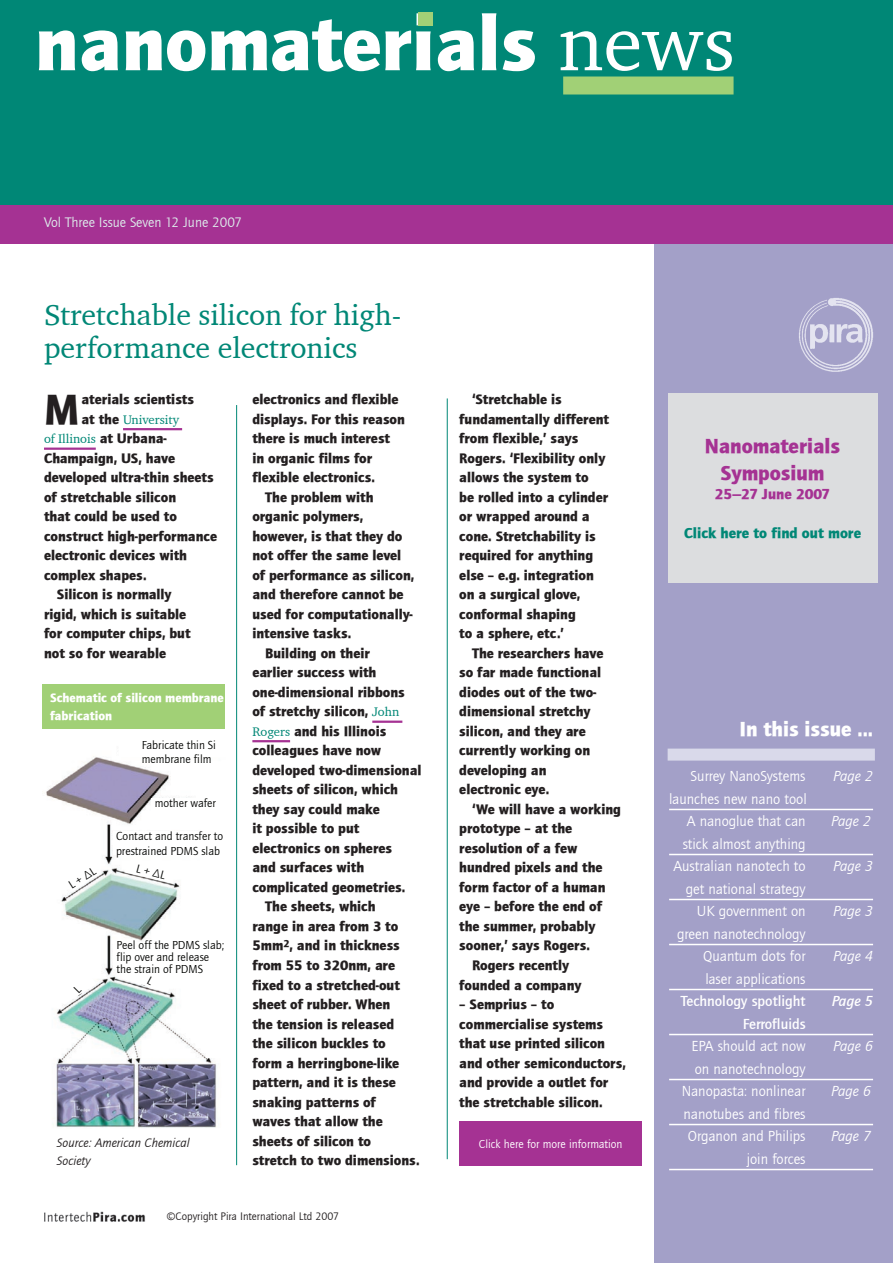
<style>
.page{position:relative;width:893px;height:1263px;background:#fff}
.page>*{position:absolute;margin:0;border:0;box-sizing:border-box;transform-origin:0 0}
.t1{font:79.5px "Quay Sans ITCTT Black";color:#fff}
.Intro_Para_1{font:43.5px "Quay Sans ITCTT Black";color:#231f20}
.B_Head{font:30px/33px "Charter ITC";color:#008776}
.C_Head{font:21px/27px "Quay Sans ITCTT Black";color:#a53293;text-align:center}
.In_this_issue_header{font:21px "Quay Sans ITCTT Black";color:#fff}
.In_this_issue{font:15px "Quay Sans ITCTT Book";color:#fff}
.In_this_issue-2{font:italic 15px "Quay Sans ITCTT Book";color:#fff}
.In_this_issue-3{font:15px "Quay Sans Md ITCTT";color:#fff}
.C_Head-2{font:15px "Quay Sans ITCTT Black";color:#008776}
.C_Head-3{font:15px "Quay Sans ITCTT Black";color:#a53293}
.In_this_issue-4{font:15px "Quay Sans Md ITCTT Italic";color:#fff}
.Text_Para_2{font:14.25px/19.5px "Quay Sans ITCTT Black";color:#231f20}
.Intro_Para_1-2{font:14.25px/19.5px "Quay Sans ITCTT Black";color:#231f20}
.Issue_date_and_numbe{font:14.25px "Quay Sans ITCTT Book";color:#deedec}
.Table_Caption{font:12.75px/18px "Quay Sans ITCTT Black";color:#fff}
.Intro_Para_1-3{font:12.75px/19.5px "Charter ITC";color:#008776}
.Table_Source{font:italic 12.75px/18px "Quay Sans ITCTT Book";color:#231f20}
.t2{font:12px/14.4px "Quay Sans EF";color:#040503}
.Web_link_text{font:12px "Quay Sans ITCTT Book";color:#fff}
.Copyright{font:11.25px "Quay Sans ITCTT Book";color:#231f20}
.s1{font-family:"Charter ITC"}
.s2{font-family:"Charter ITC";font-size:12.75px;color:#008776}
.s3{font-family:"Quay Sans ITCTT Black";font-size:14.25px;color:#231f20}
</style>
<div class="page">
<hr style="left:123px;top:428px;width:59px;height:2px;background:#a53293">
<hr style="left:44px;top:447px;width:52px;height:3px;background:#a53293">
<hr style="left:372px;top:720px;width:30px;height:3px;background:#a53293">
<hr style="left:252px;top:740px;width:38px;height:2px;background:#a53293">
<div style="left:655px;top:238px;width:238px;height:1025px;background:#a3a0c8"></div>
<div style="left:0;top:201px;width:893px;height:43px;background:#a53293"></div>
<hr style="left:236px;top:405px;width:1px;height:760px;background:#008776">
<img style="left:44px;top:1211px;width:101px;height:11px">
<hr style="left:447px;top:398px;width:1px;height:761px;background:#008776">
<img style="left:799px;top:298px;width:74px;height:74px">
<hr style="left:669px;top:809px;width:204px;height:1px;background:#fff">
<hr style="left:669px;top:854px;width:204px;height:1px;background:#fff">
<hr style="left:669px;top:899px;width:204px;height:1px;background:#fff">
<hr style="left:669px;top:944px;width:204px;height:1px;background:#fff">
<hr style="left:669px;top:989px;width:204px;height:1px;background:#fff">
<hr style="left:669px;top:1034px;width:204px;height:1px;background:#fff">
<hr style="left:669px;top:1079px;width:204px;height:1px;background:#fff">
<hr style="left:669px;top:1124px;width:204px;height:1px;background:#fff">
<hr style="left:669px;top:1169px;width:204px;height:1px;background:#fff">
<div style="left:668px;top:393px;width:210px;height:189px;background:#dcdddf"></div>
<div style="left:0;top:0;width:893px;height:204px;background:#008776"></div>
<div style="left:563px;top:76px;width:171px;height:18px;background:#a1d076"></div>
<div style="left:418px;top:12px;width:15px;height:14px;background:#a1d076"></div>
<img style="left:46px;top:756px;width:171px;height:372px">
<div style="left:119px;top:738px;width:106px;height:19px;background:#fff"></div>
<svg style="left:62px;top:860px;width:38px;height:32px"></svg>
<svg style="left:124px;top:862px;width:51px;height:21px"></svg>
<div style="left:152px;top:799px;width:65px;height:15px;background:#fff"></div>
<div style="left:114px;top:831px;width:109px;height:23px;background:#fff"></div>
<div style="left:113px;top:943px;width:112px;height:26px;background:#fff"></div>
<div style="left:43px;top:684px;width:182px;height:45px;background:#a1d076"></div>
<div style="left:668px;top:748px;width:207px;height:12px;background:#d9d9ea"></div>
<div style="left:459px;top:1121px;width:183px;height:44px;background:#a53293"></div>
<svg style="left:55px;top:969px;width:41px;height:35px"></svg>
<svg style="left:121px;top:969px;width:52px;height:23px"></svg>
<p class="t1" style="left:35px;top:-5px;width:702px">nanomaterials <span class="s1">news</span></p>
<p class="Issue_date_and_numbe" style="left:44px;top:214px;width:199px">Vol Three Issue Seven 12 June 2007</p>
<p class="B_Head" style="left:44px;top:298px;width:359px">Stretchable silicon for high&shy;performance electronics</p>
<p class="Text_Para_2" style="left:459px;top:390px;width:151px;text-indent:13px">‘Stretchable is fundamentally different from flexible,’ says<br>Rogers. ‘Flexibility only allows the system to<br>be rolled into a cylinder or wrapped around a cone. Stretchability is required for anything else – e.g. integration on a surgical glove, conformal shaping<br>to a sphere, etc.’</p>
<p class="Text_Para_2" style="left:459px;top:643px;width:146px;text-indent:13px">The researchers have so far made functional diodes out of the two&shy;dimensional stretchy silicon, and they are currently working on developing an electronic eye.</p>
<p class="Text_Para_2" style="left:459px;top:799px;width:163px;text-indent:13px">‘We will have a working prototype – at the resolution of a few hundred pixels and the form factor of a human eye – before the end of the summer, probably sooner,’ says Rogers.</p>
<p class="Text_Para_2" style="left:459px;top:955px;width:124px;text-align:center">Rogers recently founded a company</p>
<p class="Text_Para_2" style="left:459px;top:994px;width:168px">– Semprius – to commercialise systems that use printed silicon and other semiconductors, and provide a outlet for the stretchable silicon.</p>
<p class="Text_Para_2" style="left:252px;top:390px;width:154px">electronics and flexible displays. For this reason there is much interest in organic films for flexible electronics.</p>
<p class="Text_Para_2" style="left:252px;top:487px;width:164px;text-indent:13px">The problem with organic polymers, however, is that they do not offer the same level of performance as silicon, and therefore cannot be used for computationally&shy;intensive tasks.</p>
<p class="Text_Para_2" style="left:252px;top:643px;width:171px;text-indent:13px">Building on their<br>earlier success with one-dimensional ribbons<br>of stretchy silicon, <span class="s2">John<br>Rogers</span> and his Illinois colleagues have now developed two-dimensional sheets of silicon, which they say could make<br>it possible to put electronics on spheres<br>and surfaces with complicated geometries.</p>
<p class="Text_Para_2" style="left:252px;top:897px;width:169px;text-indent:13px">The sheets, which<br>range in area from 3 to<br>5mm<sup>2</sup>, and in thickness from 55 to 320nm, are fixed to a stretched-out sheet of rubber. When<br>the tension is released<br>the silicon buckles to<br>form a herringbone-like pattern, and it is these snaking patterns of<br>waves that allow the sheets of silicon to<br>stretch to two dimensions.</p>
<p class="Intro_Para_1" style="left:44px;top:383px;width:37px">M</p>
<p class="Intro_Para_1-2" style="left:82px;top:390px;width:114px">aterials scientists</p>
<p class="Intro_Para_1-3" style="left:44px;top:410px;width:136px;text-indent:38px"><span class="s3">at the</span> University of Illinois <span class="s3">at Urbana-</span></p>
<p class="Intro_Para_1-2" style="left:44px;top:448px;width:175px">Champaign, US, have developed ultra-thin sheets of stretchable silicon<br>that could be used to construct high-performance electronic devices with complex shapes.</p>
<p class="Text_Para_2" style="left:44px;top:585px;width:148px;text-indent:13px">Silicon is normally rigid, which is suitable for computer chips, but not so for wearable</p>
<p class="Table_Caption" style="left:50px;top:689px;width:175px">Schematic of silicon membrane fabrication</p>
<p class="t2" style="left:142px;top:738px;width:76px">Fabricate thin Si membrane film</p>
<p class="t2" style="left:155px;top:796px;width:63px">mother wafer</p>
<p class="t2" style="left:116px;top:829px;width:109px">Contact and transfer to prestrained PDMS slab</p>
<p class="t2" style="left:66px;top:880px;width:31px;rotate:-33deg">L + ∆L</p>
<p class="t2" style="left:138px;top:861px;width:31px;rotate:15deg">L + ∆L</p>
<p class="t2" style="left:117px;top:939px;width:109px;line-height:12px">Peel off the PDMS slab; flip over and release the strain of PDMS</p>
<p class="Table_Source" style="left:57px;top:1133px;width:134px">Source: American Chemical<br>Society</p>
<p class="Web_link_text" style="left:479px;top:1136px;width:145px">Click here for more information</p>
<p class="Copyright" style="left:167px;top:1209px;width:174px">©Copyright Pira International Ltd 2007</p>
<p class="C_Head" style="left:705px;top:432px;width:137px">Nanomaterials<br>Symposium</p>
<p class="C_Head-3" style="left:715px;top:485px;width:117px">25—27 June 2007</p>
<p class="C_Head-2" style="left:684px;top:524px;width:179px">Click here to find out more</p>
<p class="In_this_issue_header" style="left:739px;top:716px;width:135px">In this issue ...</p>
<p class="In_this_issue" style="left:691px;top:767px;width:116px">Surrey NanoSystems</p>
<p class="In_this_issue-2" style="left:833px;top:767px;width:41px">Page 2</p>
<p class="In_this_issue" style="left:669px;top:789px;width:139px">launches new nano tool</p>
<p class="In_this_issue" style="left:687px;top:812px;width:120px">A nanoglue that can</p>
<p class="In_this_issue-2" style="left:831px;top:812px;width:41px">Page 2</p>
<p class="In_this_issue" style="left:683px;top:834px;width:124px">stick almost anything</p>
<p class="In_this_issue" style="left:674px;top:857px;width:133px">Australian nanotech to</p>
<p class="In_this_issue-2" style="left:833px;top:857px;width:41px">Page 3</p>
<p class="In_this_issue" style="left:686px;top:879px;width:121px">get national strategy</p>
<p class="In_this_issue" style="left:697px;top:902px;width:110px">UK government on</p>
<p class="In_this_issue-2" style="left:833px;top:902px;width:41px">Page 3</p>
<p class="In_this_issue" style="left:677px;top:924px;width:130px">green nanotechnology</p>
<p class="In_this_issue" style="left:703px;top:947px;width:104px">Quantum dots for</p>
<p class="In_this_issue-2" style="left:833px;top:947px;width:41px">Page 4</p>
<p class="In_this_issue" style="left:705px;top:969px;width:102px">laser applications</p>
<p class="In_this_issue-3" style="left:681px;top:992px;width:126px">Technology spotlight</p>
<p class="In_this_issue-4" style="left:832px;top:992px;width:43px">Page 5</p>
<p class="In_this_issue-3" style="left:743px;top:1014px;width:64px">Ferrofluids</p>
<p class="In_this_issue" style="left:691px;top:1037px;width:116px">EPA should act now</p>
<p class="In_this_issue-2" style="left:833px;top:1037px;width:41px">Page 6</p>
<p class="In_this_issue" style="left:695px;top:1059px;width:112px">on nanotechnology</p>
<p class="In_this_issue" style="left:682px;top:1082px;width:125px">Nanopasta: nonlinear</p>
<p class="In_this_issue-2" style="left:831px;top:1082px;width:41px">Page 6</p>
<p class="In_this_issue" style="left:683px;top:1104px;width:124px">nanotubes and fibres</p>
<p class="In_this_issue" style="left:688px;top:1127px;width:119px">Organon and Philips</p>
<p class="In_this_issue-2" style="left:831px;top:1127px;width:41px">Page 7</p>
<p class="In_this_issue" style="left:747px;top:1149px;width:60px">join forces</p>
</div>
